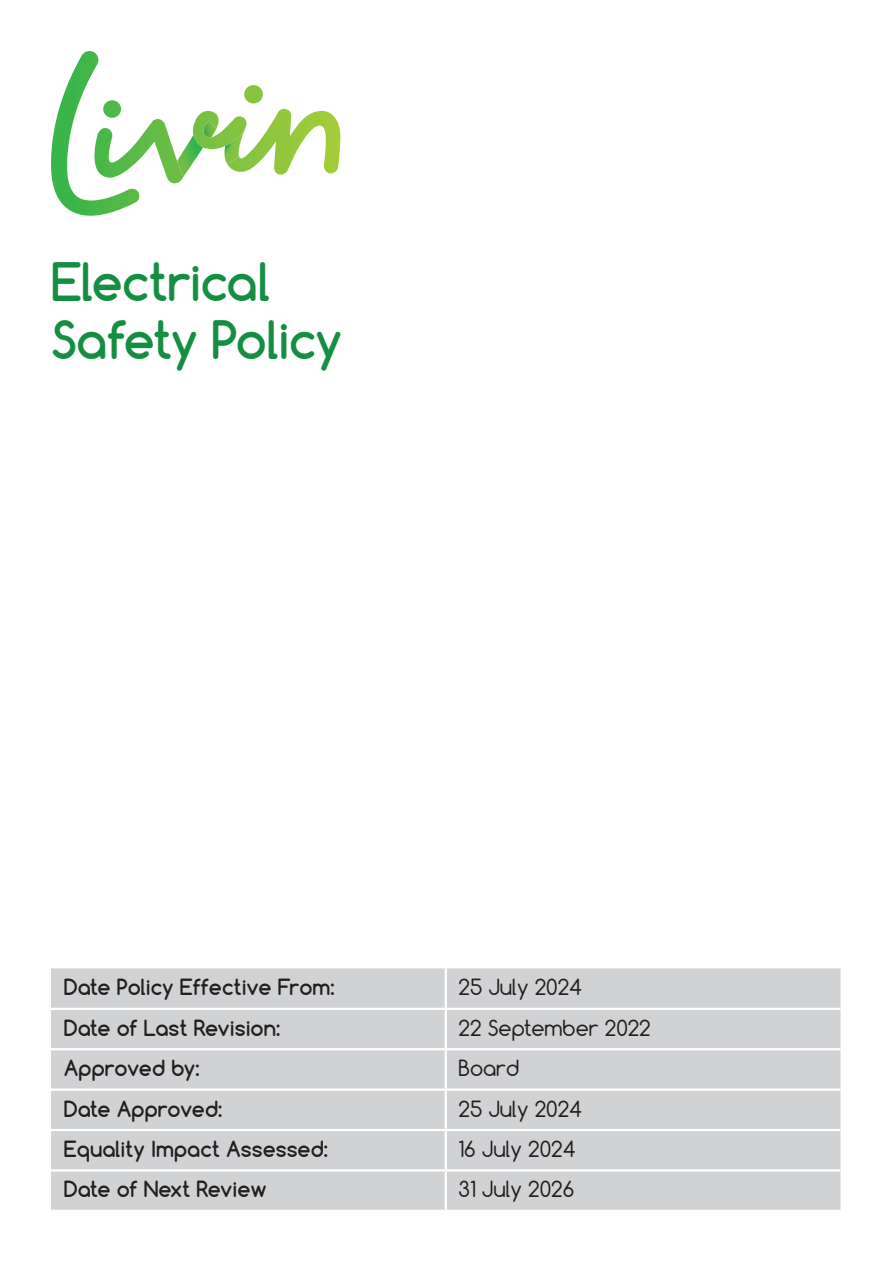
<style>
.page{position:relative;width:893px;height:1263px;background:#fff}
.page>*{position:absolute;margin:0;border:0;box-sizing:border-box;transform-origin:0 0}
.t1{font:700 49.8px/58.8px "Comfortaa";letter-spacing:-.02em;color:#158e44}
.t2{font:700 21px "Comfortaa";color:#231f20}
.t3{font:21px "Comfortaa";color:#231f20}
</style>
<div class="page">
<svg style="left:51px;top:51px;width:228px;height:165px"></svg>
<img style="left:203px;top:121px;width:14px;height:16px">
<div style="left:51px;top:968px;width:789px;height:242px;background:#d1d2d4"></div>
<hr style="left:445px;top:968px;width:2px;height:40px;background:#fff">
<hr style="left:51px;top:1008px;width:395px;height:2px;background:#fff">
<hr style="left:446px;top:1008px;width:394px;height:2px;background:#fff">
<hr style="left:445px;top:1010px;width:2px;height:38px;background:#fff">
<hr style="left:51px;top:1048px;width:395px;height:2px;background:#fff">
<hr style="left:446px;top:1048px;width:394px;height:2px;background:#fff">
<hr style="left:445px;top:1050px;width:2px;height:38px;background:#fff">
<hr style="left:51px;top:1088px;width:395px;height:3px;background:#fff">
<hr style="left:446px;top:1088px;width:394px;height:3px;background:#fff">
<hr style="left:445px;top:1091px;width:2px;height:38px;background:#fff">
<hr style="left:51px;top:1129px;width:395px;height:2px;background:#fff">
<hr style="left:446px;top:1129px;width:394px;height:2px;background:#fff">
<hr style="left:445px;top:1131px;width:2px;height:38px;background:#fff">
<hr style="left:51px;top:1169px;width:395px;height:2px;background:#fff">
<hr style="left:446px;top:1169px;width:394px;height:2px;background:#fff">
<hr style="left:445px;top:1171px;width:2px;height:39px;background:#fff">
<p class="t1" style="left:51px;top:252px;width:293px">Electrical<br>Safety Policy</p>
<p class="t2" style="left:64px;top:974px;width:272px">Date Policy Effective From:</p>
<p class="t3" style="left:458px;top:974px;width:125px">25 July 2024</p>
<p class="t2" style="left:64px;top:1014px;width:218px">Date of Last Revision:</p>
<p class="t3" style="left:458px;top:1014px;width:194px">22 September 2022</p>
<p class="t2" style="left:64px;top:1055px;width:137px">Approved by:</p>
<p class="t3" style="left:458px;top:1055px;width:62px">Board</p>
<p class="t2" style="left:64px;top:1095px;width:160px">Date Approved:</p>
<p class="t3" style="left:458px;top:1095px;width:125px">25 July 2024</p>
<p class="t2" style="left:64px;top:1136px;width:266px">Equality Impact Assessed:</p>
<p class="t3" style="left:458px;top:1136px;width:119px">16 July 2024</p>
<p class="t2" style="left:64px;top:1176px;width:205px">Date of Next Review</p>
<p class="t3" style="left:458px;top:1176px;width:117px">31 July 2026</p>
</div>
